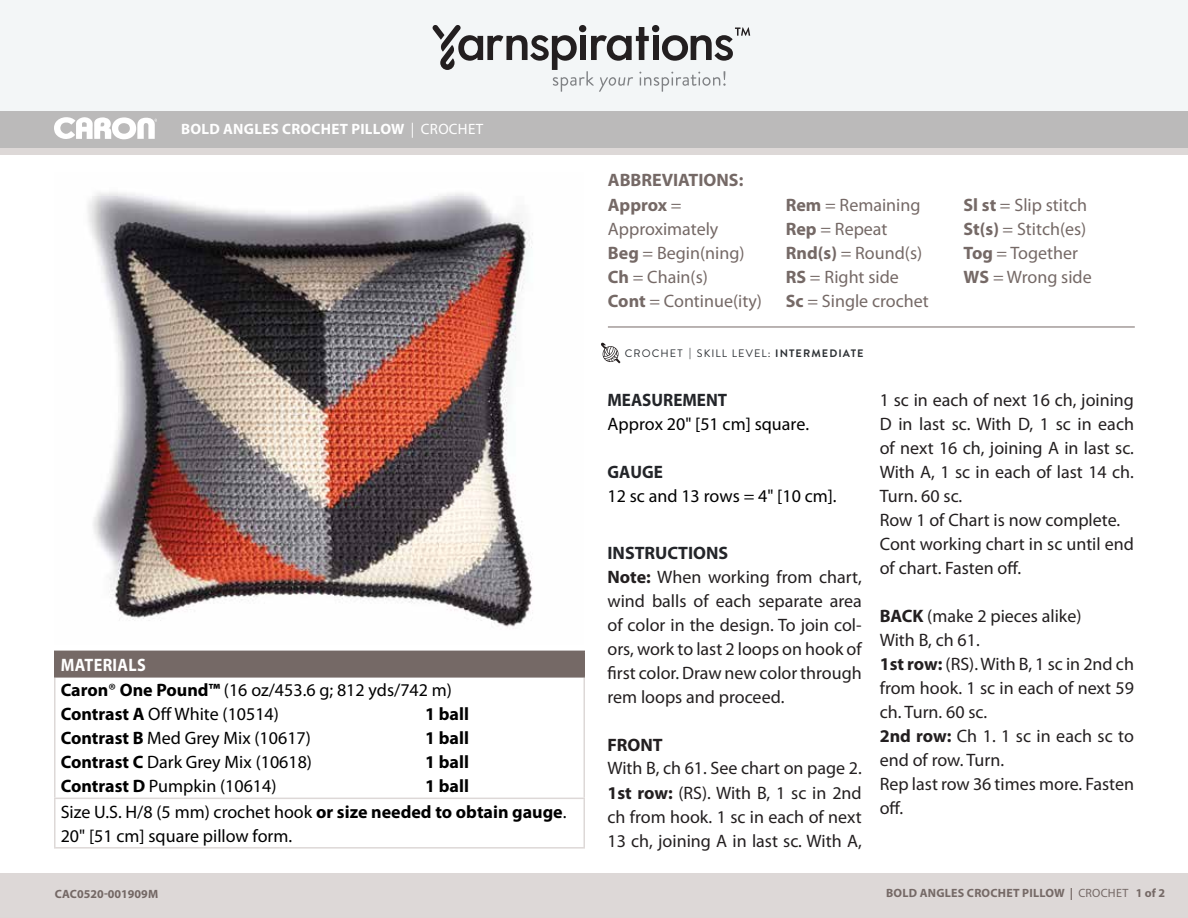
<style>
.page{position:relative;width:1188px;height:918px;background:#fff}
.page>*{position:absolute;margin:0;border:0;box-sizing:border-box;transform-origin:0 0}
.t1{font:18px/24px "Myriad Pro";color:#231f20}
.t2{font:18px/24.8px "Myriad Pro";color:#000}
.t3{font:18px/24px "Myriad Pro";color:#756966}
.t4{font:700 18px "Myriad Pro";color:#000}
.t5{font:700 18px "Myriad Pro";color:#756966}
.Pattern_Title{font:700 15px "Myriad Pro";letter-spacing:.02em;color:#fff}
.t6{font:700 12px "Myriad Pro";letter-spacing:.02em;color:#746865}
.t7{font:700 12px "Myriad Pro";letter-spacing:.02em;color:#756966}
.t8{font:700 12px "Myriad Pro";color:#746865}
.t9{font:10.8px "Brandon Grotesque";letter-spacing:.1em;color:#2d3135}
.s1{font-weight:400}
.s2{font-weight:700;color:#fff}
.s3{font-weight:700}
.s4{font-weight:700;color:#232529}
</style>
<div class="page">
<div style="left:0;top:875px;width:1188px;height:43px;background:#ddd7d6"></div>
<div style="left:0;top:0;width:1188px;height:112px;background:#f3f6f7"></div>
<svg style="left:433px;top:25px;width:318px;height:67px"></svg>
<div style="left:0;top:147px;width:1188px;height:769px;background:#ddd8d7"></div>
<div style="left:0;top:128px;width:1188px;height:38px;background:linear-gradient(to right,#ddd8d7,#ddd8d7)"></div>
<div style="left:0;top:156px;width:1188px;height:717px;background:#fff"></div>
<div style="left:0;top:112px;width:1188px;height:35px;background:#bbbaba"></div>
<svg style="left:54px;top:117px;width:103px;height:23px"></svg>
<div style="left:55px;top:651px;width:529px;height:26px;background:#756966"></div>
<hr style="left:54px;top:652px;width:2px;height:24px;background:#756966">
<svg style="left:584px;top:652px;width:1px;height:24px"></svg>
<hr style="left:54px;top:651px;width:531px;height:1px;background:#756966">
<hr style="left:54px;top:678px;width:2px;height:120px;background:#ddd8d7">
<hr style="left:584px;top:678px;width:1px;height:120px;background:#ddd8d7">
<hr style="left:54px;top:676px;width:531px;height:2px;background:#756966">
<hr style="left:54px;top:799px;width:2px;height:48px;background:#ddd8d7">
<hr style="left:584px;top:799px;width:1px;height:48px;background:#ddd8d7">
<hr style="left:54px;top:798px;width:531px;height:1px;background:#ddd8d7">
<hr style="left:54px;top:847px;width:531px;height:2px;background:#ddd8d7">
<img style="left:88px;top:192px;width:445px;height:436px">
<hr style="left:608px;top:327px;width:527px;height:1px;background:#756966">
<svg style="left:601px;top:342px;width:20px;height:21px"></svg>
<p class="Pattern_Title" style="left:181px;top:119px;width:304px">BOLD ANGLES CROCHET PILLOW <span class="s1">| CROCHET</span></p>
<p class="Pattern_Title" style="left:181px;top:121px;width:258px">GAR EN FLOWE S T ROW <span class="s1">| CROCHET</span></p>
<p class="t2" style="left:61px;top:652px;width:393px"><span class="s2">MATERIALS<br></span><span class="s3">Caron</span>® <span class="s3">One Pound™</span> (16 oz/453.6 g; 812 yds/742 m)<br><span class="s3">Contrast A</span> Off White (10514)</p>
<p class="t4" style="left:425px;top:703px;width:45px">1 ball</p>
<p class="t2" style="left:61px;top:726px;width:252px"><span class="s3">Contrast B</span> Med Grey Mix (10617)</p>
<p class="t4" style="left:425px;top:727px;width:45px">1 ball</p>
<p class="t2" style="left:61px;top:750px;width:253px"><span class="s3">Contrast C</span> Dark Grey Mix (10618)</p>
<p class="t4" style="left:425px;top:751px;width:45px">1 ball</p>
<p class="t2" style="left:61px;top:774px;width:217px"><span class="s3">Contrast D</span> Pumpkin (10614)</p>
<p class="t2" style="left:61px;top:774px;width:507px;text-indent:364px"><span class="s3">1 ball<br></span>Size U.S. H/8 (5 mm) crochet hook <span class="s3">or size needed to obtain gauge</span>.<br>20" [51 cm] square pillow form.</p>
<p class="t8" style="left:55px;top:886px;width:105px">CAC0520-001909M</p>
<p class="t5" style="left:608px;top:168px;width:137px">ABBREVIATIONS:</p>
<p class="t3" style="left:608px;top:192px;width:156px"><span class="s3">Approx</span> =<br>Approximately<br><span class="s3">Beg</span> = Begin(ning)<br><span class="s3">Ch</span> = Chain(s)<br><span class="s3">Cont</span> = Continue(ity)</p>
<p class="t3" style="left:786px;top:192px;width:145px"><span class="s3">Rem</span> = Remaining<br><span class="s3">Rep</span> = Repeat<br><span class="s3">Rnd(s)</span> = Round(s)<br><span class="s3">RS</span> = Right side<br><span class="s3">Sc</span> = Single crochet</p>
<p class="t3" style="left:964px;top:192px;width:130px"><span class="s3">Sl st</span> = Slip stitch<br><span class="s3">St(s)</span> = Stitch(es)<br><span class="s3">Tog</span> = Together<br><span class="s3">WS</span> = Wrong side</p>
<p class="t9" style="left:625px;top:346px;width:240px">CROCHET <span class="s3">|</span> SKILL LEVEL: <span class="s3">INTERMEDIATE</span></p>
<p class="t2" style="left:608px;top:388px;width:203px;line-height:24px"><span class="s4">MEASUREMENT<br></span>Approx 20" [51 cm] square.</p>
<p class="t2" style="left:608px;top:460px;width:231px;line-height:24px"><span class="s4">GAUGE<br></span>12 sc and 13 rows = 4" [10 cm].</p>
<p class="t1" style="left:608px;top:541px;width:256px"><span class="s4">INSTRUCTIONS<br></span><span class="s3">Note:</span> When working from chart, wind balls of each separate area of color in the design. To join col&shy;ors, work to last 2 loops on hook of first color. Draw new color through rem loops and proceed.</p>
<p class="t1" style="left:608px;top:733px;width:256px;line-height:23.1px"><span class="s3">FRONT<br></span>With B, ch 61. See chart on page 2.</p>
<p class="t1" style="left:608px;top:781px;width:256px;text-align:justify"><span class="s3">1st row:</span> (RS). With B, 1 sc in 2nd ch from hook. 1 sc in each of next 13 ch, joining A in last sc. With A,</p>
<p class="t1" style="left:880px;top:388px;width:256px">1 sc in each of next 16 ch, joining<br>D in last sc. With D, 1 sc in each of next 16 ch, joining A in last sc.<br>With A, 1 sc in each of last 14 ch.<br>Turn. 60 sc.<br>Row 1 of Chart is now complete.<br>Cont working chart in sc until end of chart. Fasten off.</p>
<p class="t1" style="left:880px;top:604px;width:256px"><span class="s3">BACK</span> (make 2 pieces alike)<br>With B, ch 61.<br><span class="s3">1st row:</span> (RS). With B, 1 sc in 2nd ch from hook. 1 sc in each of next 59 ch. Turn. 60 sc.<br><span class="s3">2nd row:</span> Ch 1. 1 sc in each sc to end of row. Turn.<br>Rep last row 36 times more. Fasten off.</p>
<p class="t7" style="left:886px;top:885px;width:281px">BOLD ANGLES CROCHET PILLOW | <span class="s1">CROCHET</span> 1 of 2</p>
<p class="t6" style="left:846px;top:887px;width:289px">GRANNY STRAWBERRY DISHCLOTH | <span class="s1">CROCHET 1 of 1</span></p>
</div>
